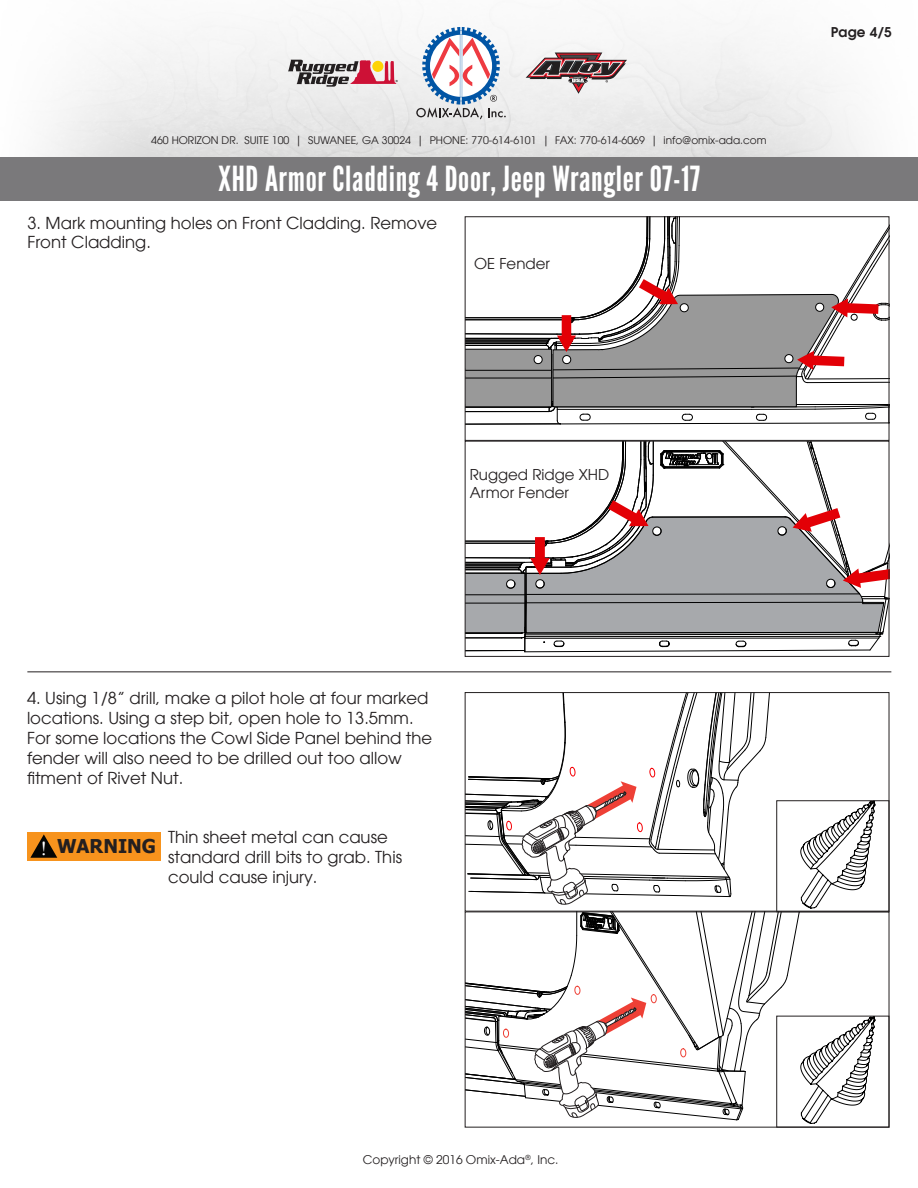
<style>
.page{position:relative;width:918px;height:1188px;background:#fff}
.page>*{position:absolute;margin:0;border:0;box-sizing:border-box;transform-origin:0 0}
.t1{font:34.5px "League Gothic";letter-spacing:.02em;color:#fff}
.t2{font:700 19.05px "Tahoma";color:#231f20}
.t3{font:16.5px/19.8px "Avant Garde LT";color:#231f20}
.t4{font:15px/18px "Avant Garde LT";color:#231f20}
.t5{font:600 13.5px "Avant Garde LT";color:#231f20}
.t6{font:12px "Avant Garde LT";color:#231f20}
.t7{font:10.5px "Avant Garde LT";color:#231f20}
.t8{font:700 3.6px "Tahoma";color:#231f20}
</style>
<div class="page">
<svg style="left:416px;top:27px;width:90px;height:92px"></svg>
<svg style="left:526px;top:53px;width:101px;height:41px"></svg>
<svg style="left:288px;top:60px;width:110px;height:27px"></svg>
<div style="left:1px;top:157px;width:917px;height:44px;background:#7a797b"></div>
<hr style="left:27px;top:671px;width:864px;height:1px;background:#231f20">
<svg style="left:467px;top:216px;width:423px;height:209px"></svg>
<div style="left:465px;top:216px;width:424px;height:225px;border:1px solid #231f20"></div>
<svg style="left:467px;top:441px;width:423px;height:211px"></svg>
<div style="left:465px;top:441px;width:424px;height:216px;border:1px solid #231f20"></div>
<div style="left:27px;top:832px;width:134px;height:28px;background:#f7931d"></div>
<div style="left:776px;top:800px;width:113px;height:112px;border:1px solid #231f20"></div>
<svg style="left:465px;top:692px;width:410px;height:432px"></svg>
<div style="left:776px;top:1016px;width:113px;height:112px;border:1px solid #231f20"></div>
<svg style="left:30px;top:834px;width:27px;height:24px"></svg>
<p class="t7" style="left:151px;top:134px;width:617px">460 HORIZON DR. SUITE 100 | SUWANEE, GA 30024 | PHONE: 770-614-6101 | FAX: 770-614-6069 | info@omix-ada.com</p>
<h1 class="t1" style="left:219px;top:159px;width:483px">XHD Armor Cladding 4 Door, Jeep Wrangler 07-17</h1>
<p class="t3" style="left:27px;top:213px;width:411px">3. Mark mounting holes on Front Cladding. Remove<br>Front Cladding.</p>
<p class="t4" style="left:474px;top:254px;width:77px">OE Fender</p>
<p class="t5" style="left:831px;top:23px;width:63px">Page 4/5</p>
<p class="t4" style="left:470px;top:466px;width:141px">Rugged Ridge XHD<br>Armor Fender</p>
<p class="t3" style="left:27px;top:688px;width:407px">4. Using 1/8” drill, make a pilot hole at four marked locations. Using a step bit, open hole to 13.5mm.<br>For some locations the Cowl Side Panel behind the fender will also need to be drilled out too allow fitment of Rivet Nut.</p>
<p class="t2" style="left:57px;top:833px;width:100px">WARNING</p>
<p class="t3" style="left:168px;top:827px;width:236px">Thin sheet metal can cause standard drill bits to grab. This could cause injury.</p>
<p class="t8" style="left:251px;top:834px;width:20px">WARNING</p>
<p class="t6" style="left:363px;top:1153px;width:197px">Copyright © 2016 Omix-Ada<sup>®</sup>, Inc.</p>
</div>
